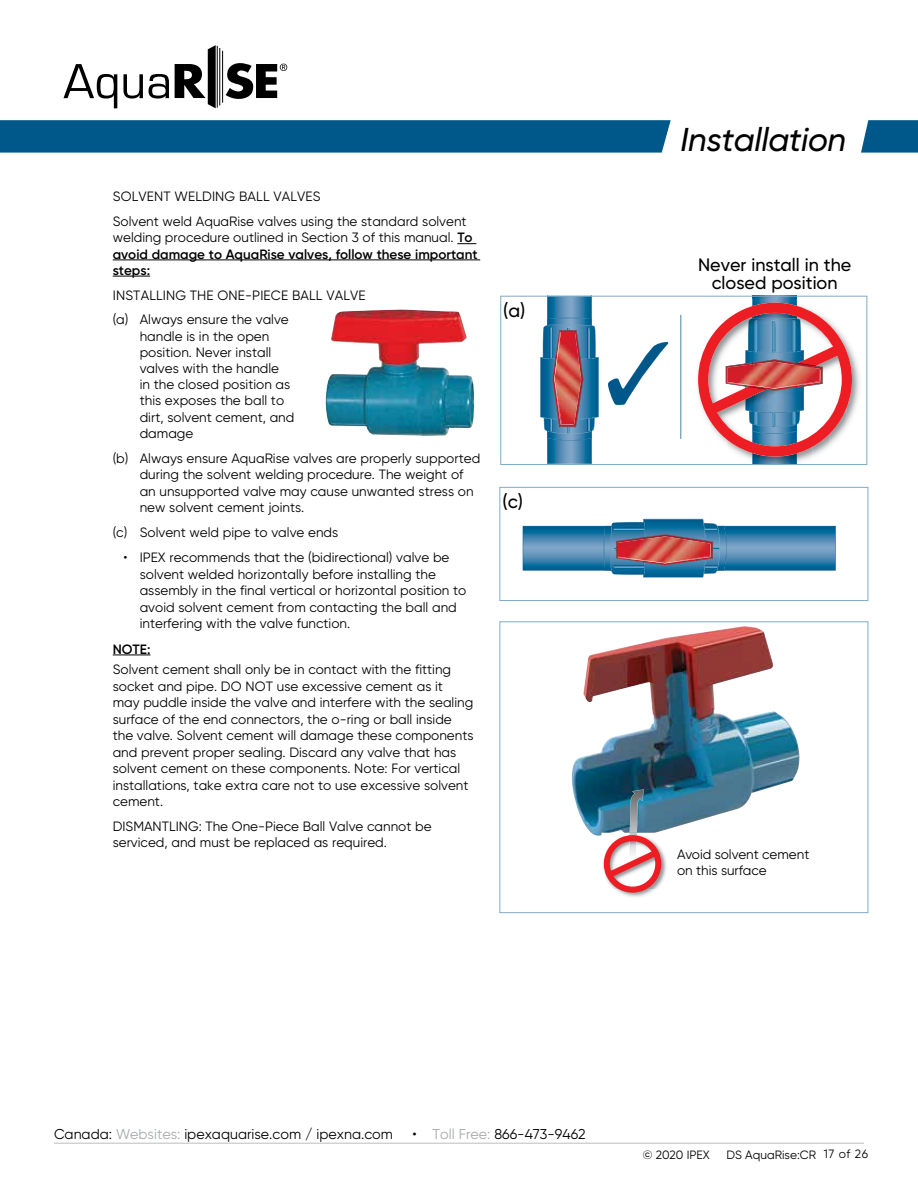
<style>
.page{position:relative;width:918px;height:1188px;background:#fff}
.page>*{position:absolute;margin:0;border:0;box-sizing:border-box;transform-origin:0 0}
.t1{font:italic 500 33px "Gilroy";letter-spacing:-.01em;color:#000}
.t2{font:500 18.6px "Gilroy";color:#000}
.t3{font:500 18px/18px "Gilroy";color:#000;text-align:center}
.t4{font:14.25px "Gilroy";color:#000}
.t5{font:13.5px/16.2px "Gilroy";color:#000}
.t6{font:600 13.5px/16.2px "Gilroy";color:#000}
.t7{font:12px "Gilroy";color:#000}
.s1{font-weight:400}
.s2{color:#a7a9ac}
</style>
<div class="page">
<hr style="left:54px;top:1143px;width:810px;height:1px;background:#bcbec0">
<svg style="left:64px;top:64px;width:53px;height:44px"></svg>
<svg style="left:123px;top:74px;width:20px;height:25px"></svg>
<svg style="left:149px;top:74px;width:20px;height:25px"></svg>
<hr style="left:217px;top:46px;width:1px;height:62px;background:#000">
<hr style="left:219px;top:48px;width:1px;height:58px;background:#000">
<hr style="left:222px;top:51px;width:1px;height:52px;background:#000">
<svg style="left:175px;top:45px;width:41px;height:63px"></svg>
<svg style="left:226px;top:63px;width:61px;height:36px"></svg>
<svg style="left:861px;top:120px;width:57px;height:33px;background:#146593"></svg>
<div style="left:0;top:120px;width:671px;height:33px;background:#00588a"></div>
<svg style="left:457px;top:243px;width:19px;height:1px"></svg>
<hr style="left:113px;top:260px;width:367px;height:1px;background:#000">
<hr style="left:113px;top:276px;width:37px;height:1px;background:#000">
<hr style="left:113px;top:655px;width:37px;height:1px;background:#000">
<svg style="left:753px;top:298px;width:44px;height:1px"></svg>
<hr style="left:797px;top:296px;width:1px;height:169px;background:#00588a">
<hr style="left:752px;top:296px;width:1px;height:169px;background:#00588a">
<img style="left:852px;top:350px;width:6px;height:16px">
<img style="left:852px;top:366px;width:8px;height:50px">
<img style="left:797px;top:457px;width:15px;height:6px">
<img style="left:752px;top:457px;width:45px;height:6px">
<svg style="left:698px;top:299px;width:154px;height:158px"></svg>
<svg style="left:540px;top:298px;width:59px;height:165px;background:#6e809b"></svg>
<div style="left:500px;top:296px;width:367px;height:169px;border:1px solid #80abc5"></div>
<hr style="left:680px;top:315px;width:1px;height:124px;background:#80abc5">
<img style="left:325px;top:310px;width:149px;height:126px">
<svg style="left:523px;top:519px;width:313px;height:58px"></svg>
<div style="left:499px;top:487px;width:369px;height:114px;border:1px solid #80abc5"></div>
<img style="left:572px;top:626px;width:228px;height:210px">
<div style="left:499px;top:621px;width:369px;height:292px;border:1px solid #80abc5"></div>
<img style="left:601px;top:833px;width:67px;height:64px">
<img style="left:604px;top:789px;width:57px;height:104px">
<p class="t5" style="left:113px;top:184px;width:355px;line-height:24.9px">SOLVENT WELDING BALL VALVES<br>Solvent weld AquaRise valves using the standard solvent</p>
<p class="t6" style="left:113px;top:229px;width:366px"><span class="s1">welding procedure outlined in Section 3 of this manual.</span> To avoid damage to AquaRise valves, follow these important steps:</p>
<p class="t5" style="left:113px;top:282px;width:254px;line-height:24.9px">INSTALLING THE ONE-PIECE BALL VALVE (a) Always ensure the valve</p>
<p class="t5" style="left:140px;top:328px;width:156px">handle is in the open position. Never install valves with the handle<br>in the closed position as this exposes the ball to dirt, solvent cement, and damage</p>
<p class="t5" style="left:140px;top:450px;width:342px;text-indent:-27px">(b) Always ensure AquaRise valves are properly supported during the solvent welding procedure. The weight of an unsupported valve may cause unwanted stress on new solvent cement joints.</p>
<p class="t5" style="left:113px;top:524px;width:227px">(c) Solvent weld pipe to valve ends</p>
<p class="t5" style="left:140px;top:549px;width:328px;text-indent:-16px">• IPEX recommends that the (bidirectional) valve be solvent welded horizontally before installing the assembly in the final vertical or horizontal position to avoid solvent cement from contacting the ball and interfering with the valve function.</p>
<p class="t6" style="left:113px;top:641px;width:39px">NOTE:</p>
<p class="t5" style="left:113px;top:661px;width:362px">Solvent cement shall only be in contact with the fitting socket and pipe. DO NOT use excessive cement as it<br>may puddle inside the valve and interfere with the sealing surface of the end connectors, the o-ring or ball inside the valve. Solvent cement will damage these components and prevent proper sealing. Discard any valve that has solvent cement on these components. Note: For vertical installations, take extra care not to use excessive solvent cement.</p>
<p class="t5" style="left:113px;top:818px;width:320px">DISMANTLING: The One-Piece Ball Valve cannot be serviced, and must be replaced as required.</p>
<h2 class="t2" style="left:503px;top:299px;width:24px">(a)</h2>
<h2 class="t2" style="left:503px;top:490px;width:22px">(c)</h2>
<h1 class="t1" style="left:680px;top:119px;width:167px">Installation</h1>
<h3 class="t3" style="left:698px;top:255px;width:155px">Never install in the closed position</h3>
<p class="t5" style="left:677px;top:846px;width:134px">Avoid solvent cement on this surface</p>
<p class="t4" style="left:54px;top:1125px;width:341px">Canada: <span class="s2">Websites:</span> ipexaquarise.com / ipexna.com</p>
<p class="t4" style="left:413px;top:1125px;width:175px">• <span class="s2">Toll Free:</span> 866-473-9462</p>
<p class="t7" style="left:643px;top:1147px;width:69px">© 2020 IPEX</p>
<p class="t7" style="left:726px;top:1147px;width:143px">DS AquaRise:CR 17 of 26</p>
</div>
